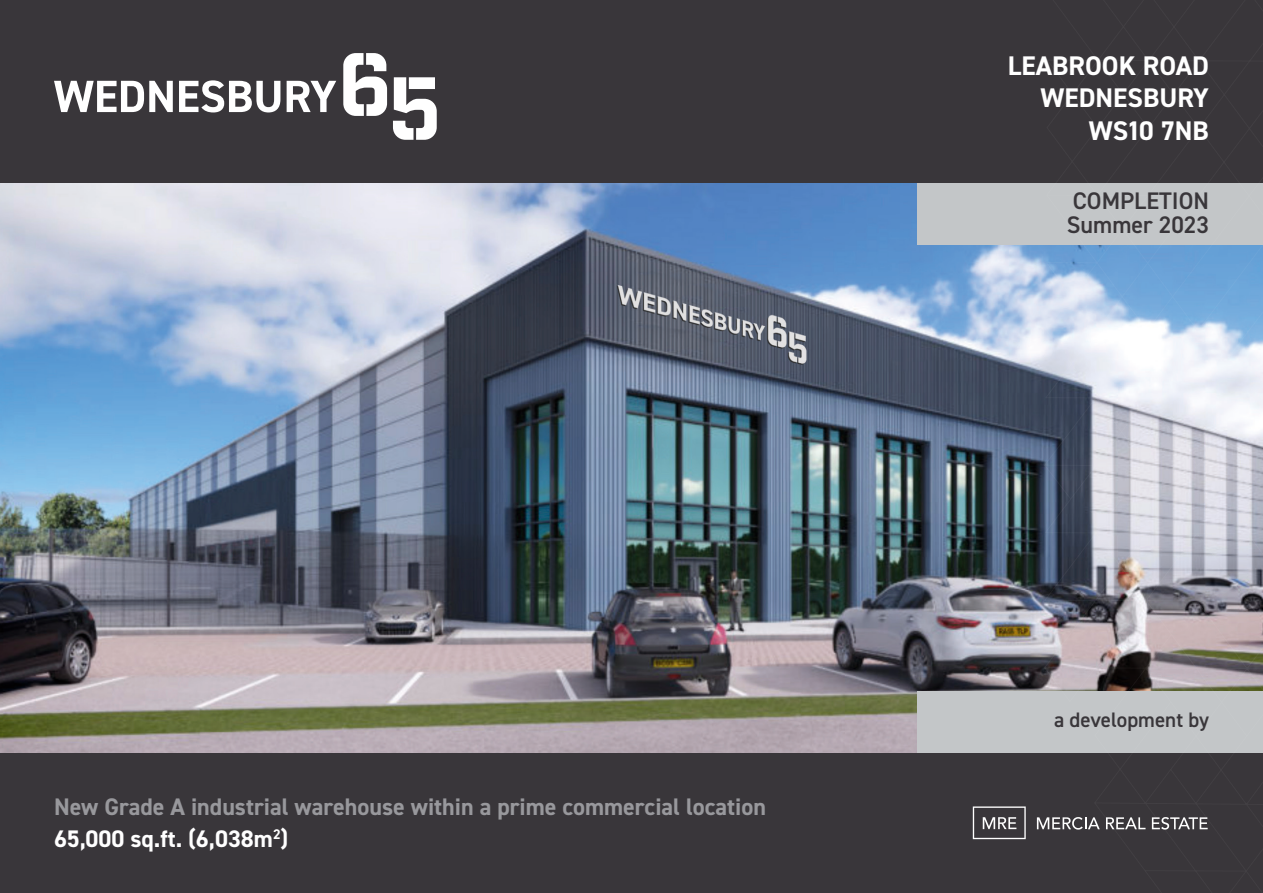
<style>
.page{position:relative;width:1263px;height:893px;background:#fff}
.page>*{position:absolute;margin:0;border:0;box-sizing:border-box;transform-origin:0 0}
.t1{font:700 27px "DIN2014";color:#fff}
.t2{font:700 24px "DIN2014";color:#98989c}
.t3{font:700 24px "DIN2014";color:#fff}
.t4{font:600 24px "DIN2014";color:#39363a}
.t5{font:600 21px "DIN2014";color:#39363a}
</style>
<div class="page">
<div style="left:0;top:753px;width:1263px;height:140px;background:#39363a"></div>
<img style="left:0;top:183px;width:1042px;height:570px">
<div style="left:0;top:0;width:1263px;height:183px;background:#39363a"></div>
<div style="left:917px;top:183px;width:346px;height:61px;background:#c3c6c8"></div>
<div style="left:917px;top:691px;width:346px;height:62px;background:#c3c6c8"></div>
<svg style="left:1042px;top:244px;width:221px;height:586px"></svg>
<svg style="left:1037px;top:817px;width:63px;height:13px"></svg>
<svg style="left:1106px;top:817px;width:39px;height:12px"></svg>
<svg style="left:1152px;top:817px;width:56px;height:13px"></svg>
<svg style="left:973px;top:806px;width:53px;height:33px"></svg>
<svg style="left:343px;top:53px;width:44px;height:63px"></svg>
<svg style="left:393px;top:77px;width:44px;height:63px"></svg>
<svg style="left:54px;top:81px;width:119px;height:31px"></svg>
<svg style="left:179px;top:80px;width:101px;height:32px"></svg>
<svg style="left:287px;top:81px;width:49px;height:31px"></svg>
<p class="t2" style="left:54px;top:791px;width:713px">New Grade A industrial warehouse within a prime commercial location</p>
<p class="t3" style="left:54px;top:822px;width:236px">65,000 sq.ft. (6,038m<sup>2</sup>)</p>
<p class="t1" style="left:1008px;top:48px;width:203px">LEABROOK ROAD</p>
<p class="t1" style="left:1040px;top:80px;width:170px">WEDNESBURY</p>
<p class="t1" style="left:1089px;top:113px;width:122px">WS10 7NB</p>
<p class="t4" style="left:1073px;top:185px;width:138px">COMPLETION</p>
<p class="t4" style="left:1067px;top:209px;width:144px">Summer 2023</p>
<p class="t5" style="left:1054px;top:705px;width:156px">a development by</p>
</div>
